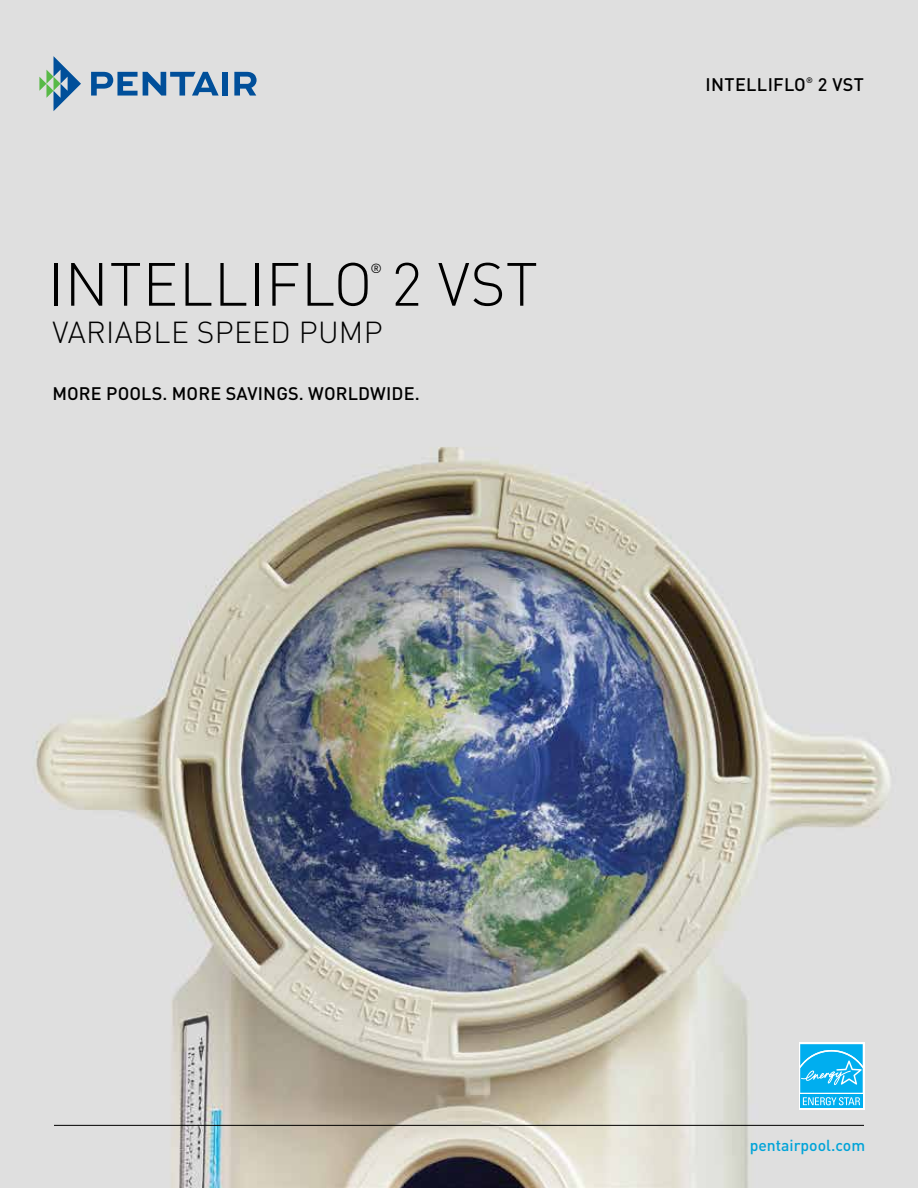
<style>
.page{position:relative;width:918px;height:1188px;background:#fff}
.page>*{position:absolute;margin:0;border:0;box-sizing:border-box;transform-origin:0 0}
.t1{font:300 60px "DIN Pro";letter-spacing:.01em;color:#000}
.t2{font:300 30px "DIN Pro";letter-spacing:.01em;color:#000}
.t3{font:500 18px "DIN Pro";letter-spacing:.01em;color:#000}
.t4{font:500 15.75px "DIN Pro";color:#00a3d8}
.t5{font:13.05px "DIN Pro";color:#000}
.t6{font:500 7.8px "DIN Pro";color:#000}
</style>
<div class="page">
<img style="left:0;top:0;width:918px;height:1188px">
<div style="left:799px;top:1043px;width:65px;height:67px;background:#fff"></div>
<svg style="left:800px;top:1105px;width:63px;height:3px"></svg>
<svg style="left:800px;top:1044px;width:63px;height:61px;background:#2dbcf1"></svg>
<hr style="left:54px;top:1125px;width:810px;height:1px;background:#000">
<svg style="left:39px;top:56px;width:42px;height:55px;background:#9db8c1"></svg>
<svg style="left:91px;top:72px;width:128px;height:24px;background:#7198bd"></svg>
<div style="left:222px;top:72px;width:6px;height:24px;background:#004f9a"></div>
<svg style="left:234px;top:72px;width:23px;height:24px"></svg>
<h1 class="t1" style="left:47px;top:238px;width:492px">INTELLIFLO 2 VST</h1>
<p class="t5" style="left:370px;top:258px;width:13px">®</p>
<h2 class="t2" style="left:53px;top:309px;width:332px">VARIABLE SPEED PUMP</h2>
<p class="t3" style="left:52px;top:379px;width:369px">MORE POOLS. MORE SAVINGS. WORLDWIDE.</p>
<p class="t3" style="left:706px;top:69px;width:102px">INTELLIFLO</p>
<p class="t6" style="left:806px;top:74px;width:8px">®</p>
<p class="t3" style="left:818px;top:69px;width:48px">2 VST</p>
<p class="t4" style="left:750px;top:1133px;width:117px">pentairpool.com</p>
</div>
